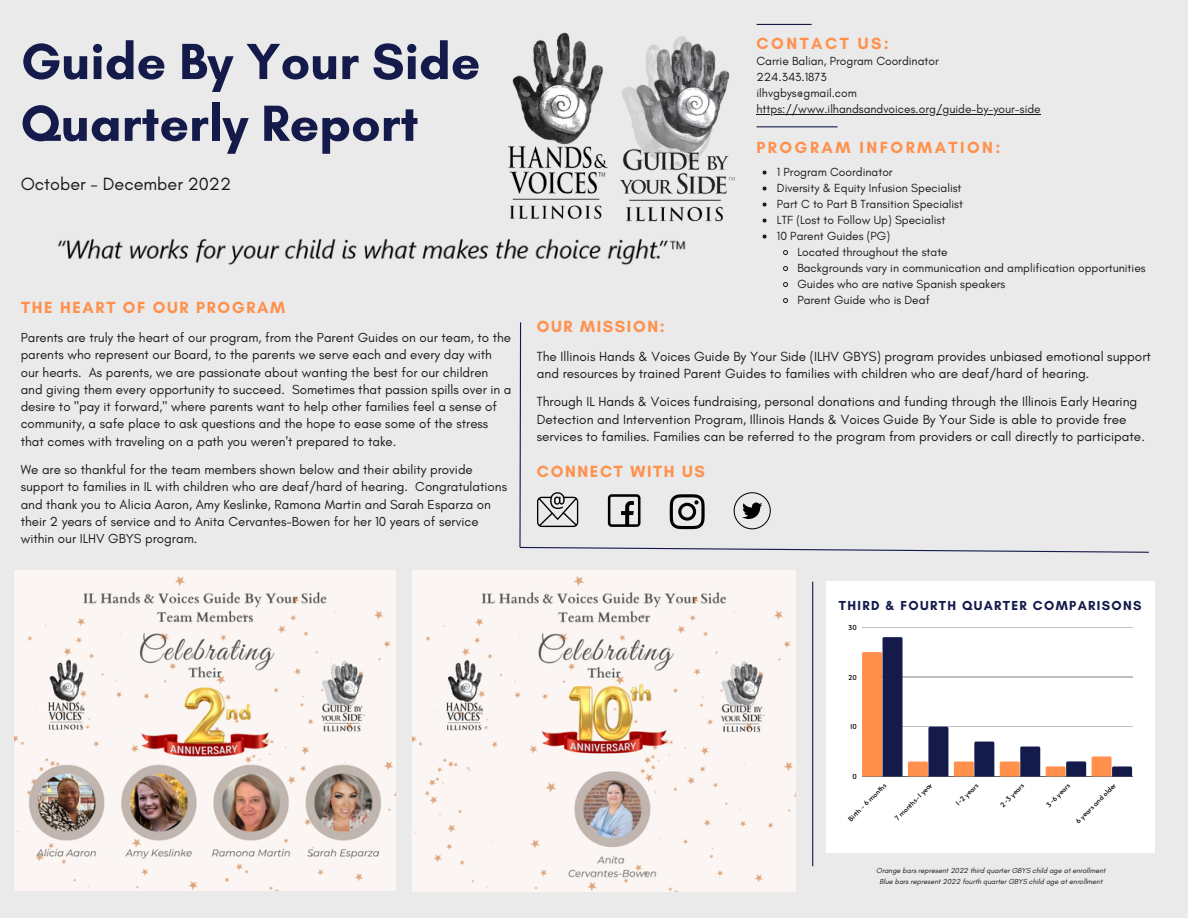
<style>
.page{position:relative;width:1188px;height:918px;background:#eaeaea}
.page>*{position:absolute;margin:0;border:0;box-sizing:border-box;transform-origin:0 0}
.t1{font:700 51.75px/61.8px "Glacial Indifference";color:#141b4b}
.t2{font:18px "Glacial Indifference";color:#191919}
.t3{font:700 16.5px "Glacial Indifference";letter-spacing:.1em;color:#ff914d}
.t4{font:700 16.5px "Glacial Indifference";letter-spacing:.15em;color:#ff914d}
.t5{font:13.5px/17.2px "Glacial Indifference";color:#191919}
.t6{font:13.35px/17.2px "Glacial Indifference";color:#191919}
.t7{font:700 13.35px "Glacial Indifference";letter-spacing:.1em;color:#141b4b}
.t8{font:12px/16px "Glacial Indifference";color:#191919}
.t9{font:italic 7.35px/11.1px "Glacial Indifference";color:#191919;text-align:center}
.t10{font:6.75px "Alata";color:#000}
</style>
<div class="page">
<hr style="left:812px;top:582px;width:1px;height:284px;background:#141b4b">
<hr style="left:757px;top:24px;width:55px;height:1px;background:#141b4b">
<hr style="left:757px;top:126px;width:81px;height:1px;background:#141b4b">
<img style="left:508px;top:32px;width:100px;height:187px">
<img style="left:620px;top:36px;width:115px;height:186px">
<div style="left:827px;top:582px;width:328px;height:271px;background:#fff"></div>
<hr style="left:862px;top:627px;width:270px;height:1px;background:#000">
<hr style="left:862px;top:677px;width:270px;height:1px;background:#000">
<hr style="left:862px;top:727px;width:270px;height:1px;background:#000">
<hr style="left:862px;top:776px;width:270px;height:1px;background:#000">
<svg style="left:862px;top:637px;width:86px;height:139px"></svg>
<svg style="left:954px;top:742px;width:40px;height:34px"></svg>
<svg style="left:1000px;top:747px;width:40px;height:29px"></svg>
<svg style="left:1046px;top:761px;width:40px;height:15px"></svg>
<svg style="left:1092px;top:756px;width:40px;height:20px"></svg>
<img style="left:58px;top:239px;width:628px;height:26px">
<svg style="left:519px;top:322px;width:630px;height:231px"></svg>
<img style="left:15px;top:571px;width:380px;height:319px">
<img style="left:413px;top:571px;width:382px;height:320px">
<hr style="left:757px;top:114px;width:284px;height:1px;background:#191919">
<svg style="left:763px;top:171px;width:4px;height:4px"></svg>
<svg style="left:763px;top:187px;width:4px;height:4px"></svg>
<svg style="left:763px;top:203px;width:4px;height:4px"></svg>
<svg style="left:763px;top:219px;width:4px;height:4px"></svg>
<svg style="left:763px;top:235px;width:4px;height:4px"></svg>
<svg style="left:783px;top:250px;width:5px;height:5px"></svg>
<svg style="left:783px;top:266px;width:5px;height:5px"></svg>
<svg style="left:783px;top:282px;width:5px;height:5px"></svg>
<svg style="left:783px;top:298px;width:5px;height:5px"></svg>
<h1 class="t1" style="left:21px;top:30px;width:461px">Guide By Your Side<br>Quarterly Report</h1>
<h2 class="t2" style="left:21px;top:173px;width:212px">October - December 2022</h2>
<p class="t3" style="left:21px;top:298px;width:266px">THE HEART OF OUR PROGRAM</p>
<p class="t6" style="left:21px;top:329px;width:492px">Parents are truly the heart of our program, from the Parent Guides on our team, to the parents who represent our Board, to the parents we serve each and every day with our hearts. As parents, we are passionate about wanting the best for our children and giving them every opportunity to succeed. Sometimes that passion spills over in a desire to "pay it forward," where parents want to help other families feel a sense of community, a safe place to ask questions and the hope to ease some of the stress that comes with traveling on a path you weren't prepared to take.</p>
<p class="t6" style="left:21px;top:461px;width:488px">We are so thankful for the team members shown below and their ability provide support to families in IL with children who are deaf/hard of hearing. Congratulations and thank you to Alicia Aaron, Amy Keslinke, Ramona Martin and Sarah Esparza on their 2 years of service and to Anita Cervantes-Bowen for her 10 years of service within our ILHV GBYS program.</p>
<p class="t4" style="left:757px;top:33px;width:134px">CONTACT US:</p>
<p class="t8" style="left:757px;top:53px;width:286px">Carrie Balian, Program Coordinator<br>224.343.1873<br>ilhvgbys@gmail.com https://www.ilhandsandvoices.org/guide-by-your-side</p>
<p class="t4" style="left:757px;top:137px;width:245px">PROGRAM INFORMATION:</p>
<p class="t8" style="left:777px;top:163px;width:188px">1 Program Coordinator<br>Diversity &amp; Equity Infusion Specialist<br>Part C to Part B Transition Specialist<br>LTF (Lost to Follow Up) Specialist<br>10 Parent Guides (PG)</p>
<p class="t8" style="left:797px;top:243px;width:350px">Located throughout the state<br>Backgrounds vary in communication and amplification opportunities Guides who are native Spanish speakers<br>Parent Guide who is Deaf</p>
<p class="t3" style="left:537px;top:316px;width:130px">OUR MISSION:</p>
<p class="t5" style="left:537px;top:347px;width:616px">The Illinois Hands &amp; Voices Guide By Your Side (ILHV GBYS) program provides unbiased emotional support and resources by trained Parent Guides to families with children who are deaf/hard of hearing.</p>
<p class="t5" style="left:537px;top:393px;width:610px">Through IL Hands &amp; Voices fundraising, personal donations and funding through the Illinois Early Hearing<br>Detection and Intervention Program, Illinois Hands &amp; Voices Guide By Your Side is able to provide free services to families. Families can be referred to the program from providers or call directly to participate.</p>
<p class="t3" style="left:537px;top:461px;width:170px">CONNECT WITH US</p>
<p class="t7" style="left:839px;top:597px;width:304px">THIRD &amp; FOURTH QUARTER COMPARISONS</p>
<p class="t10" style="left:848px;top:623px;width:10px">30</p>
<p class="t10" style="left:848px;top:672px;width:10px">20</p>
<p class="t10" style="left:850px;top:722px;width:8px">10</p>
<p class="t10" style="left:853px;top:772px;width:6px">0</p>
<p class="t10" style="left:846px;top:816px;width:52px;rotate:-45deg">Birth - 6 months</p>
<p class="t10" style="left:893px;top:816px;width:51px;rotate:-45deg">7 months-1 year</p>
<p class="t10" style="left:953px;top:801px;width:30px;rotate:-45deg">1-2 years</p>
<p class="t10" style="left:998px;top:802px;width:32px;rotate:-45deg">2-3 years</p>
<p class="t10" style="left:1044px;top:802px;width:32px;rotate:-45deg">3-6 years</p>
<p class="t10" style="left:1073px;top:819px;width:55px;rotate:-45deg">6 years and older</p>
<p class="t9" style="left:876px;top:865px;width:231px">Orange bars represent 2022 third quarter GBYS child age at enrollment<br>Blue bars represent 2022 fourth quarter GBYS child age at enrollment</p>
</div>
